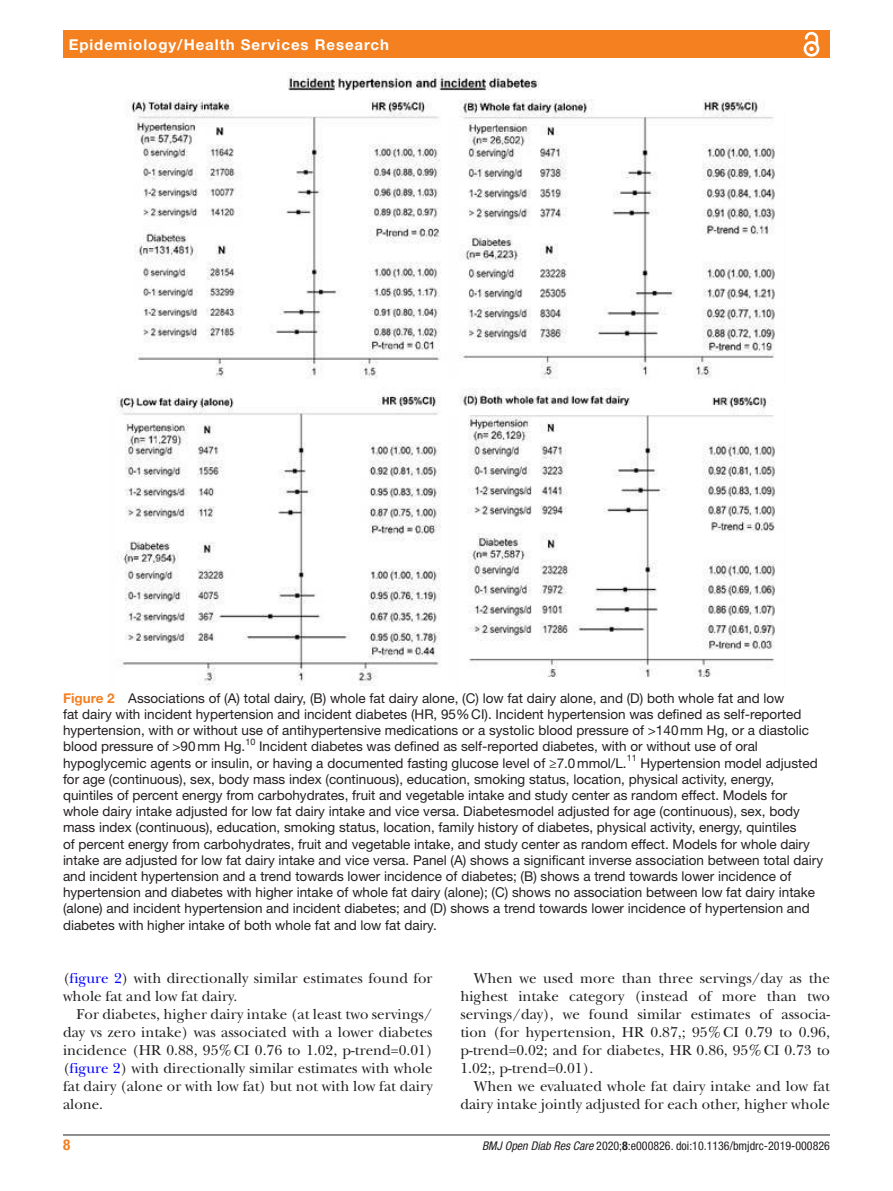
<style>
.page{position:relative;width:893px;height:1191px;background:#fff}
.page>*{position:absolute;margin:0;border:0;box-sizing:border-box;transform-origin:0 0}
.t1{font:15px/18px "New Baskerville";color:#231f20;text-align:justify}
.t2{font:700 15px "Helvetica Neue LT Std";letter-spacing:.065em;color:#fff}
.t3{font:700 condensed 15px "Helvetica Neue LT Std";color:#f58020}
.t4{font:13.5px/16.2px "Helvetica Neue LT Std";color:#231f20}
.t5{font:condensed 12px "Helvetica Neue LT Std";color:#231f20}
.t6{font:9px "Helvetica Neue LT Std";color:#231f20}
.s1{font-weight:700;color:#f58020}
.s2{color:#00f}
.s3{font-style:italic}
.s4{font-weight:700}
</style>
<div class="page">
<hr style="left:63px;top:1134px;width:767px;height:1px;background:#231f20">
<div style="left:63px;top:31px;width:767px;height:27px;background:#f58020"></div>
<svg style="left:803px;top:31px;width:17px;height:26px"></svg>
<img style="left:116px;top:73px;width:659px;height:612px">
<p class="t2" style="left:69px;top:35px;width:322px">Epidemiology/Health Services Research</p>
<p class="t4" style="left:63px;top:689px;width:748px"><span class="s1">Figure 2</span> Associations of (A) total dairy, (B) whole fat dairy alone, (C) low fat dairy alone, and (D) both whole fat and low<br>fat dairy with incident hypertension and incident diabetes (HR, 95%CI). Incident hypertension was defined as self-reported hypertension, with or without use of antihypertensive medications or a systolic blood pressure of &gt;140mm Hg, or a diastolic blood pressure of &gt;90mm Hg.</p>
<p class="t6" style="left:245px;top:736px;width:11px">10</p>
<p class="t4" style="left:63px;top:738px;width:762px;text-indent:196px">Incident diabetes was defined as self-reported diabetes, with or without use of oral hypoglycemic agents or insulin, or having a documented fasting glucose level of ≥7.0mmol/L.<sup>11</sup> Hypertension model adjusted for age (continuous), sex, body mass index (continuous), education, smoking status, location, physical activity, energy, quintiles of percent energy from carbohydrates, fruit and vegetable intake and study center as random effect. Models for whole dairy intake adjusted for low fat dairy intake and vice versa. Diabetesmodel adjusted for age (continuous), sex, body mass index (continuous), education, smoking status, location, family history of diabetes, physical activity, energy, quintiles<br>of percent energy from carbohydrates, fruit and vegetable intake, and study center as random effect. Models for whole dairy intake are adjusted for low fat dairy intake and vice versa. Panel (A) shows a significant inverse association between total dairy and incident hypertension and a trend towards lower incidence of diabetes; (B) shows a trend towards lower incidence of hypertension and diabetes with higher intake of whole fat dairy (alone); (C) shows no association between low fat dairy intake (alone) and incident hypertension and incident diabetes; and (D) shows a trend towards lower incidence of hypertension and diabetes with higher intake of both whole fat and low fat dairy.</p>
<p class="t1" style="left:63px;top:969px;width:371px">(<span class="s2">figure 2</span>) with directionally similar estimates found for whole fat and low fat dairy.</p>
<p class="t1" style="left:63px;top:1005px;width:371px;text-indent:14px">For diabetes, higher dairy intake (at least two servings/ day vs zero intake) was associated with a lower diabetes incidence (HR 0.88, 95%CI 0.76 to 1.02, p-trend=0.01) (<span class="s2">figure 2</span>) with directionally similar estimates with whole fat dairy (alone or with low fat) but not with low fat dairy alone.</p>
<p class="t1" style="left:460px;top:969px;width:371px;text-indent:14px">When we used more than three servings/day as the highest intake category (instead of more than two servings/day), we found similar estimates of associa&shy;tion (for hypertension, HR 0.87,; 95%CI 0.79 to 0.96, p-trend=0.02; and for diabetes, HR 0.86, 95%CI 0.73 to 1.02;, p-trend=0.01).</p>
<p class="t1" style="left:460px;top:1077px;width:371px;text-align:right">When we evaluated whole fat dairy intake and low fat dairy intake jointly adjusted for each other, higher whole</p>
<p class="t3" style="left:63px;top:1135px;width:9px">8</p>
<p class="t5" style="left:482px;top:1138px;width:349px"><span class="s3">BMJ Open Diab Res Care</span> 2020;<span class="s4">8</span>:e000826. doi:10.1136/bmjdrc-2019-000826</p>
</div>
